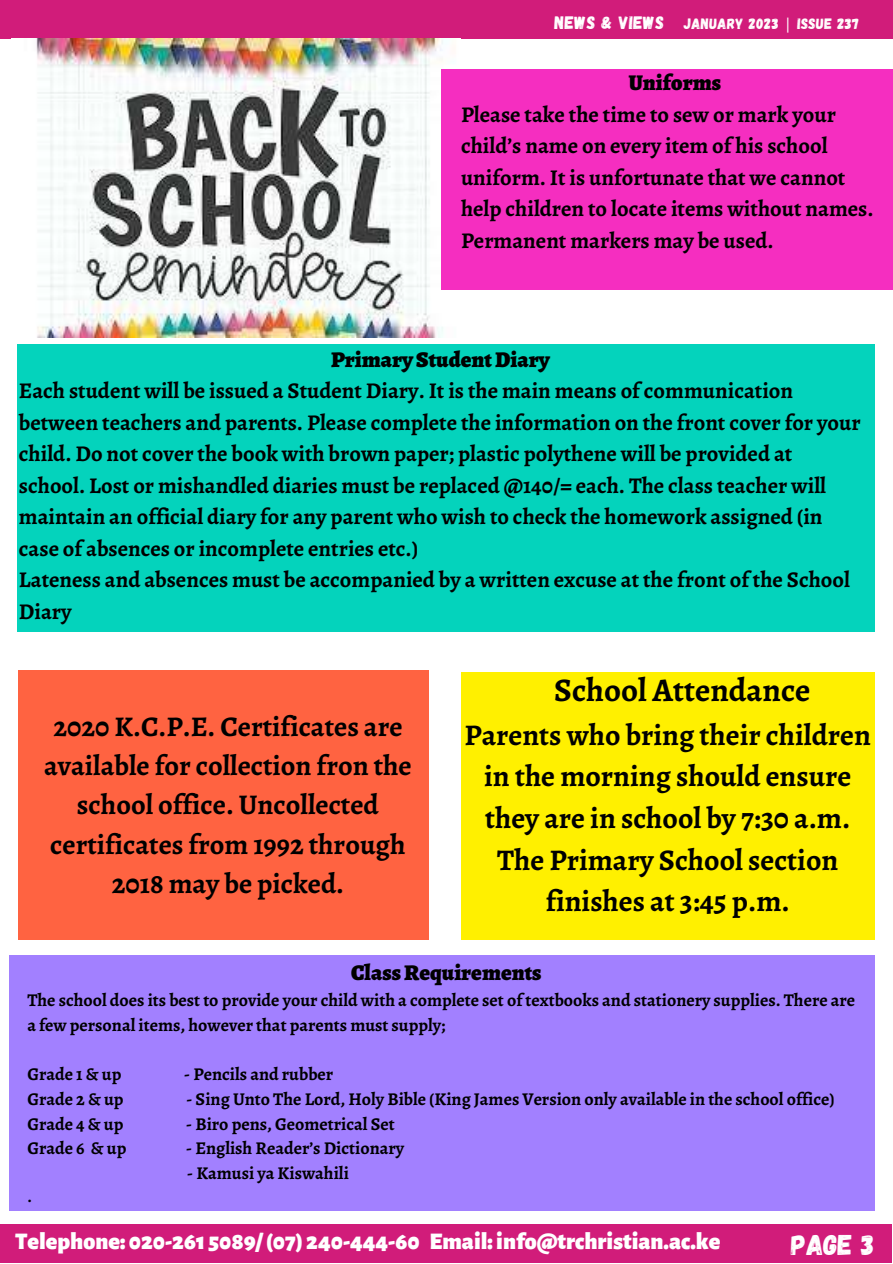
<style>
.page{position:relative;width:893px;height:1264px;background:#fff}
.page>*{position:absolute;margin:0;border:0;box-sizing:border-box;transform-origin:0 0}
.t1{font:700 33px "Alegreya";color:#000}
.t2{font:700 30px/41.5px "Alegreya";color:#000;text-align:center}
.t3{font:700 28.5px/39.3px "Alegreya";color:#000;text-align:center}
.t4{font:28.5px "Gagalin";color:#fff}
.t5{font:900 24px "Alegreya Sans";color:#fff}
.t6{font:700 22.5px/31.5px "Alegreya";color:#000}
.t7{font:900 22.5px "Alegreya";color:#000}
.t8{font:700 18px/24.8px "Alegreya";color:#000}
.t9{font:700 16.5px "Alegreya";color:#000}
.t10{font:15px "Gagalin";letter-spacing:.025em;color:#fffffe}
.s1{font-size:18px;color:#fff}
.s2{font-family:"Noto Sans"}
</style>
<div class="page">
<div style="left:0;top:0;width:892px;height:39px;background:#d11c7a"></div>
<div style="left:0;top:1223px;width:891px;height:39px;background:#d11c7a"></div>
<img style="left:36px;top:39px;width:424px;height:299px">
<div style="left:17px;top:344px;width:857px;height:287px;background:#04d3bc"></div>
<div style="left:9px;top:955px;width:865px;height:255px;background:#a280ff"></div>
<div style="left:440px;top:70px;width:452px;height:220px;background:#f52ec0"></div>
<div style="left:19px;top:670px;width:409px;height:269px;background:#ff6341"></div>
<div style="left:461px;top:672px;width:413px;height:267px;background:#fff000"></div>
<p class="t10" style="left:554px;top:14px;width:306px"><span class="s1">NEWS &amp; VIEWS</span> JANUARY 2023 <span class="s2">|</span> ISSUE 237</p>
<p class="t7" style="left:628px;top:67px;width:94px">Uniforms</p>
<p class="t6" style="left:461px;top:98px;width:414px">Please take the time to sew or mark your child’s name on every item of his school uniform. It is unfortunate that we cannot help children to locate items without names.<br>Permanent markers may be used.</p>
<p class="t7" style="left:331px;top:344px;width:220px">Primary StudentDiary</p>
<p class="t6" style="left:19px;top:375px;width:843px">Each student will be issued a Student Diary. It is the main means of communication between teachers and parents. Please complete the information on the front cover for your child. Do not cover the book with brown paper; plastic polythene will be provided at school. Lost or mishandled diaries must be replaced @140/= each. The class teacher will maintain an official diary for any parent who wish to check the homework assigned (in case of absences or incomplete entries etc.)<br>Lateness and absences must be accompanied by a written excuse at the front of the School Diary</p>
<p class="t3" style="left:44px;top:706px;width:369px">2020 K.C.P.E. Certificates are available for collection fron the school office. Uncollected certificates from 1992 through<br>2018 may be picked.</p>
<h1 class="t1" style="left:554px;top:668px;width:258px">School Attendance</h1>
<h2 class="t2" style="left:464px;top:713px;width:408px">Parents who bring their children in the morning should ensure they are in school by 7:30 a.m.<br>The Primary School section finishes at 3:45 p.m.</h2>
<p class="t7" style="left:351px;top:957px;width:192px">ClassRequirements</p>
<p class="t8" style="left:27px;top:987px;width:829px">The school does its best to provide your child with a complete set of textbooks and stationery supplies. There are a few personal items, however that parents must supply;</p>
<p class="t8" style="left:27px;top:1061px;width:95px">Grade 1 &amp; up</p>
<p class="t8" style="left:184px;top:1061px;width:151px">- Pencils and rubber</p>
<p class="t8" style="left:27px;top:1086px;width:98px">Grade 2 &amp; up</p>
<p class="t8" style="left:186px;top:1086px;width:650px">- Sing Unto The Lord, Holy Bible (King James Version only available in the school office)</p>
<p class="t8" style="left:27px;top:1111px;width:97px">Grade 4 &amp; up</p>
<p class="t8" style="left:186px;top:1111px;width:210px">- Biro pens, Geometrical Set</p>
<p class="t8" style="left:27px;top:1136px;width:101px">Grade 6 &amp; up</p>
<p class="t8" style="left:186px;top:1136px;width:220px">- English Reader’s Dictionary</p>
<p class="t8" style="left:187px;top:1160px;width:163px">- Kamusi ya Kiswahili</p>
<p class="t9" style="left:27px;top:1184px;width:6px">.</p>
<p class="t5" style="left:15px;top:1229px;width:706px">Telephone: 020-261 5089/(07) 240-444-60 Email:info@trchristian.ac.ke</p>
<p class="t4" style="left:791px;top:1226px;width:85px">Page 3</p>
</div>
